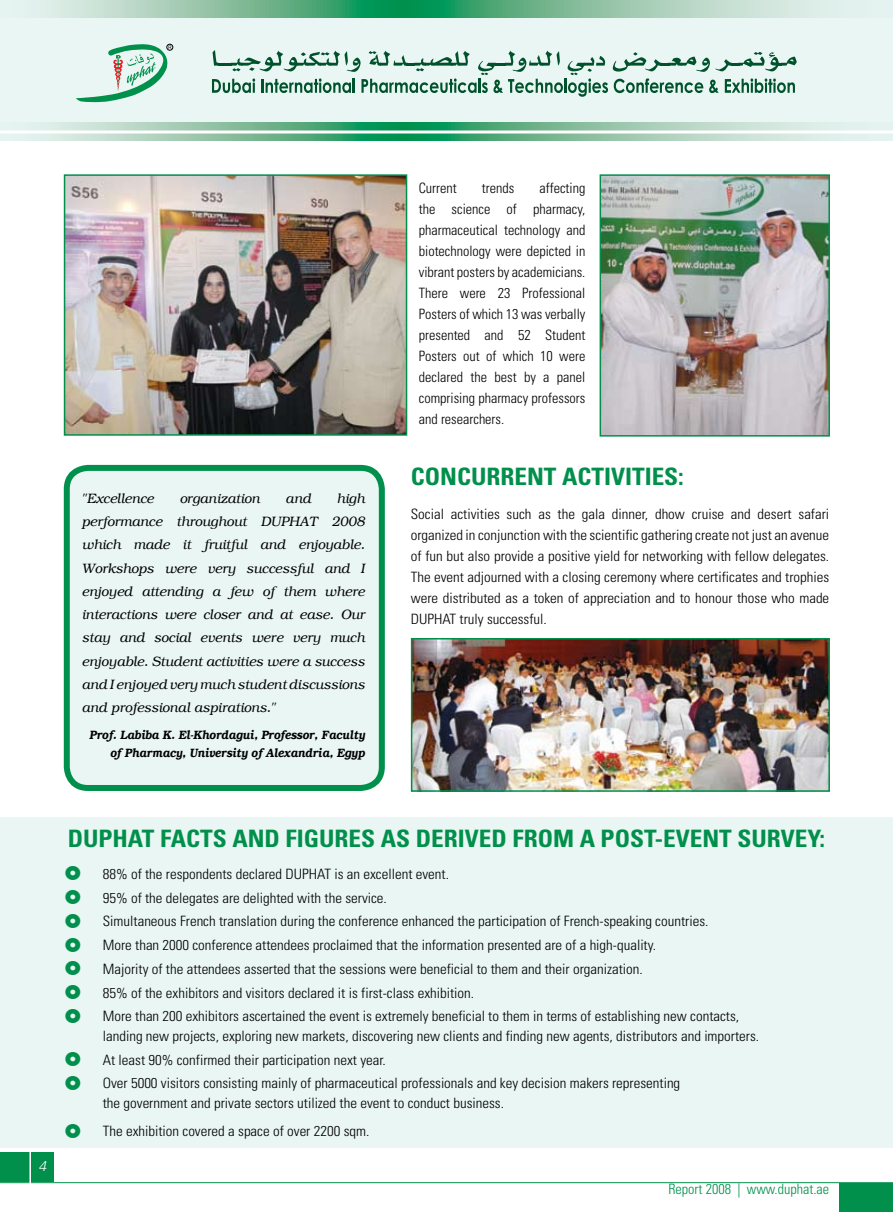
<style>
.page{position:relative;width:893px;height:1212px;background:#fff}
.page>*{position:absolute;margin:0;border:0;box-sizing:border-box;transform-origin:0 0}
.t1{font:700 condensed 24px "Univers";color:#00904c;scale:1.05 1}
.t2{font:300 condensed 14.25px/23.7px "Univers";color:#000;scale:1.05 1}
.t3{font:300 condensed 14.25px/21px "Univers";color:#000;text-align:justify}
.t4{font:300 condensed 14.25px "Univers";color:#00904c}
.t5{font:italic 300 14.25px "Univers";color:#fff}
.t6{font:italic 300 13.5px/23.2px "Bookman";color:#000;text-align:justify}
.t7{font:italic 600 12px/18px "Bookman";color:#000;text-align:right;scale:.9 1}
</style>
<div class="page">
<div style="left:0;top:1152px;width:54px;height:30px;background:#00904c"></div>
<div style="left:839px;top:1183px;width:54px;height:29px;background:#00904c"></div>
<hr style="left:0;top:1182px;width:893px;height:1px;background:#00904c">
<hr style="left:29px;top:1151px;width:2px;height:33px;background:#fff">
<svg style="left:0;top:0;width:893px;height:18px;background:#8fc7aa"></svg>
<div style="left:67px;top:468px;width:315px;height:320px;background:#e9f6f3;border-radius:21px"></div>
<div style="left:64px;top:465px;width:321px;height:326px;border:6px solid #00904c;border-radius:21px"></div>
<img style="left:603px;top:177px;width:224px;height:257px">
<div style="left:600px;top:174px;width:230px;height:263px;border:2px solid #00904c"></div>
<div style="left:0;top:817px;width:893px;height:331px;background:#e9f6f3"></div>
<div style="left:0;top:18px;width:893px;height:104px;background:#e9f6f3"></div>
<svg style="left:0;top:122px;width:893px;height:19px;background:#92c8ad"></svg>
<hr style="left:0;top:130px;width:893px;height:3px;background:#fff">
<div style="left:166px;top:44px;width:7px;height:7px;border:1px solid #000;border-radius:50%"></div>
<svg style="left:76px;top:44px;width:96px;height:58px"></svg>
<svg style="left:212px;top:50px;width:585px;height:47px"></svg>
<img style="left:67px;top:177px;width:337px;height:256px">
<div style="left:64px;top:174px;width:343px;height:262px;border:2px solid #00904c"></div>
<img style="left:414px;top:641px;width:413px;height:148px">
<div style="left:411px;top:638px;width:419px;height:154px;border:2px solid #00904c"></div>
<p class="t6" style="left:82px;top:487px;width:284px;text-indent:255px">high performance throughout DUPHAT 2008 which made it fruitful and enjoyable.<br>Workshops were very successful and I enjoyed attending a few of them where interactions were closer and at ease. Our stay and social events were very much enjoyable. Student activities were a success and I enjoyed very much student discussions and professional aspirations."</p>
<p class="t7" style="left:90px;top:726px;width:307px">Prof. Labiba K. El-Khordagui, Professor, Faculty of Pharmacy, University of Alexandria, Egyp</p>
<p class="t6" style="left:82px;top:487px;width:74px">"Excellence</p>
<p class="t6" style="left:180px;top:487px;width:82px">organization</p>
<p class="t6" style="left:286px;top:487px;width:27px">and</p>
<p class="t3" style="left:419px;top:177px;width:39px">Current</p>
<p class="t3" style="left:482px;top:177px;width:34px">trends</p>
<p class="t3" style="left:419px;top:177px;width:168px;text-indent:121px">affecting the science of pharmacy, pharmaceutical technology and biotechnology were depicted in vibrant posters by academicians.<br>There were 23 Professional Posters of which 13 was verbally presented and 52 Student Posters out of which 10 were declared the best by a panel comprising pharmacy professors and researchers.</p>
<h1 class="t1" style="left:411px;top:462px;width:262px">CONCURRENT ACTIVITIES:</h1>
<p class="t2" style="left:411px;top:503px;width:400px;line-height:21px;text-align:justify">Social activities such as the gala dinner, dhow cruise and desert safari organized in conjunction with the scientific gathering create not just an avenue of fun but also provide a positive yield for networking with fellow delegates.<br>The event adjourned with a closing ceremony where certificates and trophies were distributed as a token of appreciation and to honour those who made DUPHAT truly successful.</p>
<p class="t5" style="left:39px;top:1158px;width:9px">4</p>
<h1 class="t1" style="left:68px;top:823px;width:723px">DUPHAT FACTS AND FIGURES AS DERIVED FROM A POST-EVENT SURVEY:</h1>
<p class="t2" style="left:103px;top:862px;width:608px">88% of the respondents declared DUPHAT is an excellent event.<br>95% of the delegates are delighted with the service.<br>Simultaneous French translation during the conference enhanced the participation of French-speaking countries.<br>More than 2000 conference attendees proclaimed that the information presented are of a high-quality.<br>Majority of the attendees asserted that the sessions were beneficial to them and their organization.<br>85% of the exhibitors and visitors declared it is first-class exhibition.<br>More than 200 exhibitors ascertained the event is extremely beneficial to them in terms of establishing new contacts,</p>
<p class="t2" style="left:103px;top:1024px;width:627px">landing new projects, exploring new markets, discovering new clients and finding new agents, distributors and importers.<br>At least 90% confirmed their participation next year.<br>Over 5000 visitors consisting mainly of pharmaceutical professionals and key decision makers representing</p>
<p class="t2" style="left:103px;top:1089px;width:384px;line-height:28.2px">the government and private sectors utilized the event to conduct business.<br>The exhibition covered a space of over 2200 sqm.</p>
<p class="t4" style="left:668px;top:1180px;width:162px">Report 2008 | www.duphat.ae</p>
</div>
